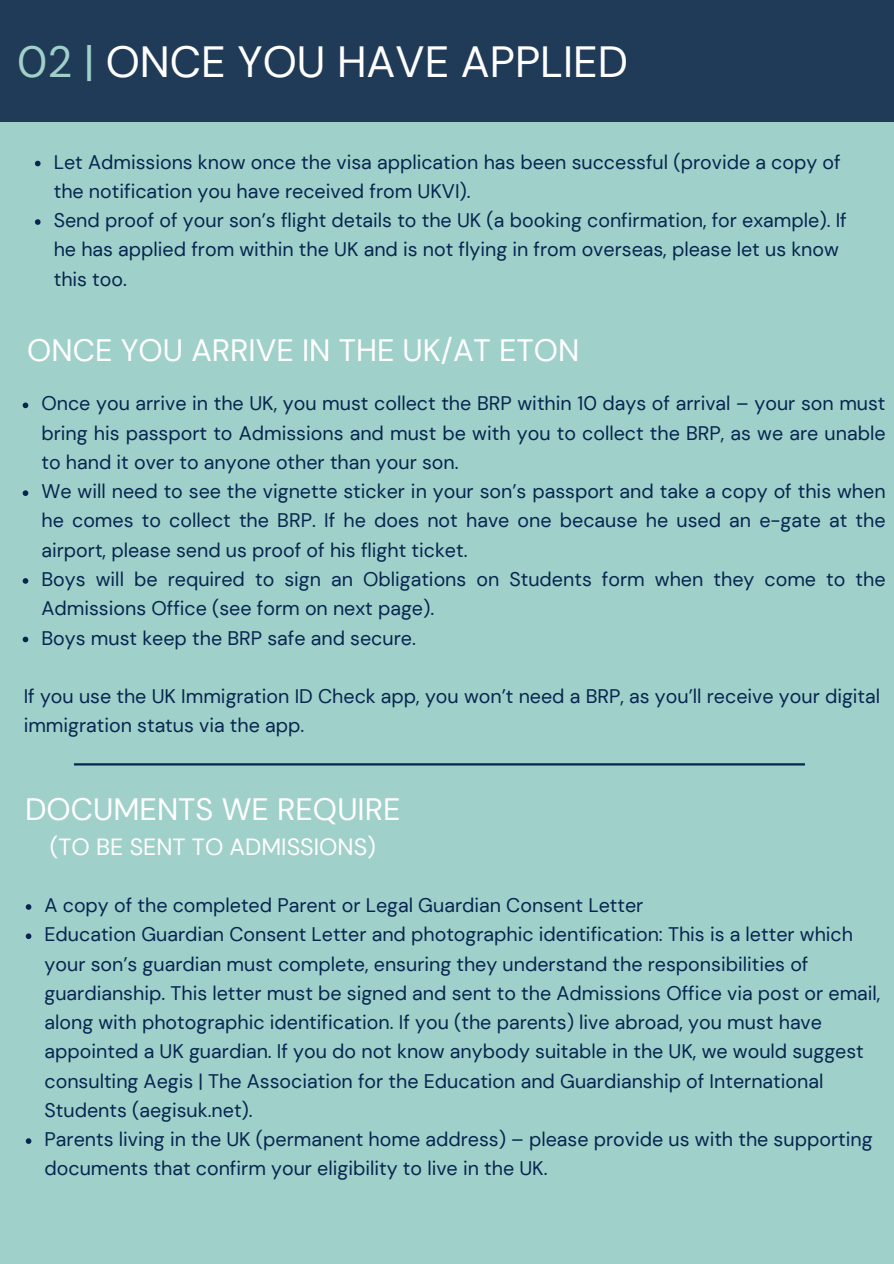
<style>
.page{position:relative;width:894px;height:1264px;background:#fff}
.page>*{position:absolute;margin:0;border:0;box-sizing:border-box;transform-origin:0 0}
.t1{font:43.5px "DM Sans";color:#fff}
.t2{font:30.9px "DM Sans";color:#fff}
.t3{font:23.4px "DM Sans";color:#fff}
.t4{font:19.65px/29.2px "DM Sans";color:#072550}
.s1{color:#9fd0c9}
</style>
<div class="page">
<div style="left:0;top:0;width:893px;height:1263px;background:#9fd0c9"></div>
<hr style="left:74px;top:763px;width:730px;height:2px;background:#072550">
<svg style="left:35px;top:161px;width:6px;height:5px"></svg>
<svg style="left:35px;top:219px;width:6px;height:6px"></svg>
<svg style="left:23px;top:402px;width:5px;height:6px"></svg>
<svg style="left:23px;top:490px;width:5px;height:6px"></svg>
<svg style="left:23px;top:578px;width:5px;height:5px"></svg>
<svg style="left:23px;top:636px;width:5px;height:6px"></svg>
<svg style="left:26px;top:904px;width:5px;height:5px"></svg>
<svg style="left:26px;top:933px;width:5px;height:6px"></svg>
<svg style="left:26px;top:1138px;width:5px;height:5px"></svg>
<h1 class="t1" style="left:17px;top:35px;width:612px"><span class="s1">02 |</span> ONCE YOU HAVE APPLIED</h1>
<p class="t4" style="left:54px;top:147px;width:794px">Let Admissions know once the visa application has been successful (provide a copy of the notification you have received from UKVI).<br>Send proof of your son’s flight details to the UK (a booking confirmation, for example). If he has applied from within the UK and is not flying in from overseas, please let us know this too.</p>
<h2 class="t2" style="left:27px;top:331px;width:553px">ONCE YOU ARRIVE IN THE UK/AT ETON</h2>
<p class="t4" style="left:41px;top:389px;width:845px">Once you arrive in the UK, you must collect the BRP within 10 days of arrival – your son must bring his passport to Admissions and must be with you to collect the BRP, as we are unable to hand it over to anyone other than your son.<br>We will need to see the vignette sticker in your son’s passport and take a copy of this when he comes to collect the BRP. If he does not have one because he used an e-gate at the airport, please send us proof of his flight ticket.<br>Boys will be required to sign an Obligations on Students form when they come to the Admissions Office (see form on next page).<br>Boys must keep the BRP safe and secure.</p>
<p class="t4" style="left:24px;top:681px;width:857px">If you use the UK Immigration ID Check app, you won’t need a BRP, as you’ll receive your digital immigration status via the app.</p>
<h2 class="t2" style="left:25px;top:790px;width:377px">DOCUMENTS WE REQUIRE</h2>
<p class="t3" style="left:50px;top:832px;width:327px">(TO BE SENT TO ADMISSIONS)</p>
<p class="t4" style="left:45px;top:890px;width:837px">A copy of the completed Parent or Legal Guardian Consent Letter<br>Education Guardian Consent Letter and photographic identification: This is a letter which your son’s guardian must complete, ensuring they understand the responsibilities of guardianship. This letter must be signed and sent to the Admissions Office via post or email, along with photographic identification. If you (the parents) live abroad, you must have appointed a UK guardian. If you do not know anybody suitable in the UK, we would suggest consulting Aegis | The Association for the Education and Guardianship of International Students (aegisuk.net).<br>Parents living in the UK (permanent home address) – please provide us with the supporting documents that confirm your eligibility to live in the UK.</p>
</div>
